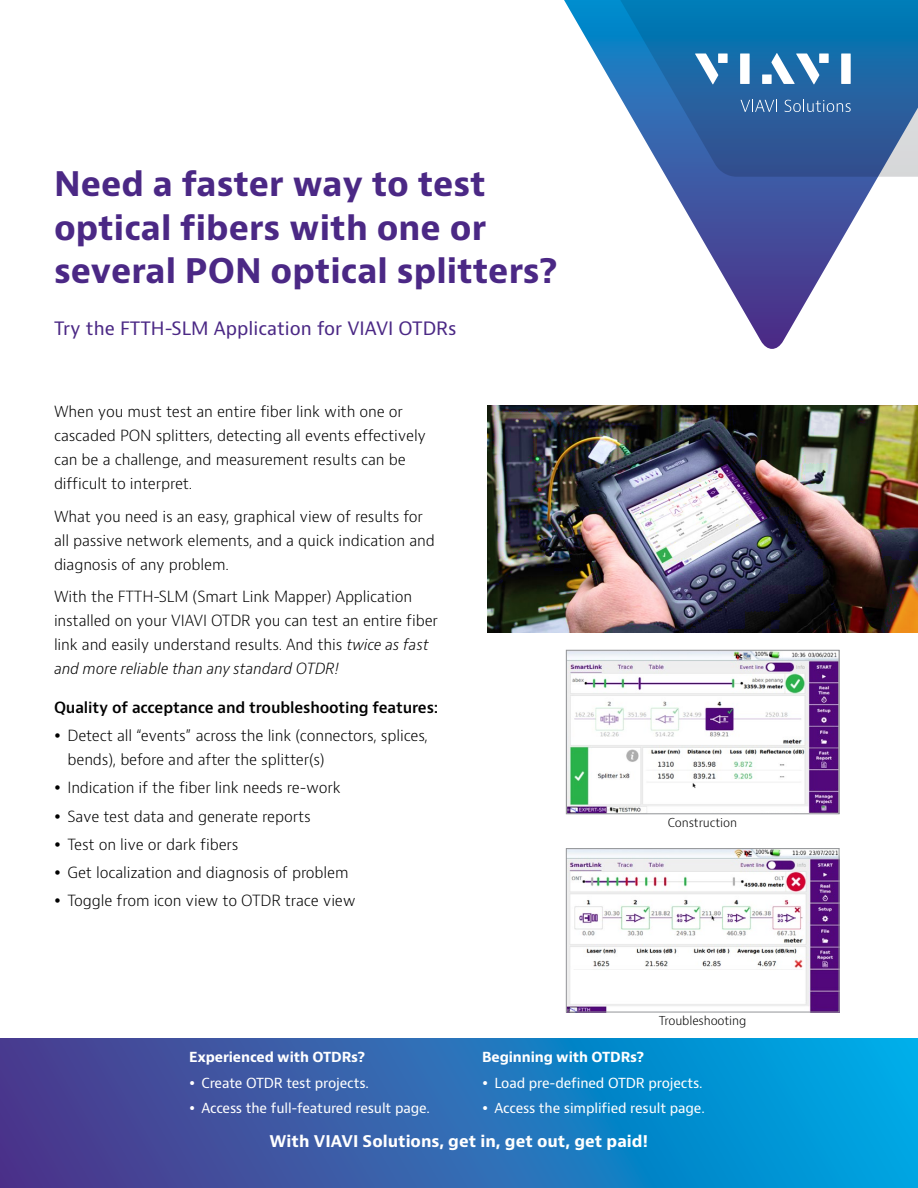
<style>
.page{position:relative;width:918px;height:1188px;background:#fff}
.page>*{position:absolute;margin:0;border:0;box-sizing:border-box;transform-origin:0 0}
.t1{font:700 33px/43.5px "Bernino Sans";color:#4b2885}
.t2{font:18px "Bernino Sans";color:#4b2885}
.t3{font:700 15.75px "Bernino Sans";color:#fff}
.t4{font:300 15px/24px "Bernino Sans";letter-spacing:-.01em;color:#000}
.t5{font:600 15px "Bernino Sans";letter-spacing:-.01em;color:#000}
.t6{font:13.5px/25.2px "Bernino Sans";letter-spacing:-.01em;color:#fff}
.t7{font:700 13.5px "Bernino Sans";letter-spacing:-.01em;color:#fff}
.t8{font:300 12px "Bernino Sans";letter-spacing:-.01em;color:#000}
.s1{font-style:italic}
</style>
<div class="page">
<svg style="left:666px;top:177px;width:212px;height:172px"></svg>
<svg style="left:564px;top:0;width:354px;height:177px"></svg>
<svg style="left:741px;top:100px;width:36px;height:12px"></svg>
<svg style="left:785px;top:99px;width:66px;height:13px"></svg>
<svg style="left:695px;top:54px;width:23px;height:30px"></svg>
<div style="left:718px;top:54px;width:10px;height:9px;background:#fff"></div>
<div style="left:740px;top:54px;width:10px;height:30px;background:#fff"></div>
<div style="left:819px;top:54px;width:10px;height:9px;background:#fff"></div>
<div style="left:841px;top:54px;width:10px;height:30px;background:#fff"></div>
<svg style="left:771px;top:53px;width:48px;height:31px"></svg>
<div style="left:762px;top:74px;width:10px;height:10px;background:#fff"></div>
<svg style="left:0;top:1038px;width:918px;height:150px;background:#2470b7"></svg>
<img style="left:487px;top:405px;width:431px;height:227px">
<img style="left:568px;top:652px;width:269px;height:160px">
<div style="left:566px;top:650px;width:273px;height:164px;border:1px solid #939598"></div>
<img style="left:568px;top:850px;width:269px;height:160px">
<div style="left:566px;top:848px;width:273px;height:164px;border:1px solid #939598"></div>
<svg style="left:190px;top:1081px;width:4px;height:4px"></svg>
<svg style="left:190px;top:1106px;width:4px;height:4px"></svg>
<svg style="left:483px;top:1081px;width:4px;height:4px"></svg>
<svg style="left:483px;top:1106px;width:4px;height:4px"></svg>
<h1 class="t1" style="left:54px;top:163px;width:505px">Need a faster way to test optical fibers with one or several PON optical splitters?</h1>
<p class="t2" style="left:54px;top:316px;width:404px">Try the FTTH-SLM Application for VIAVI OTDRs</p>
<p class="t4" style="left:54px;top:400px;width:374px">When you must test an entire fiber link with one or cascaded PON splitters, detecting all events effectively can be a challenge, and measurement results can be difficult to interpret.</p>
<p class="t4" style="left:54px;top:504px;width:382px">What you need is an easy, graphical view of results for all passive network elements, and a quick indication and diagnosis of any problem.</p>
<p class="t4" style="left:54px;top:585px;width:386px">With the FTTH-SLM (Smart Link Mapper) Application installed on your VIAVI OTDR you can test an entire fiber link and easily understand results. And this <span class="s1">twice as fast and more reliable than any standard OTDR!</span></p>
<p class="t5" style="left:54px;top:698px;width:386px">Quality of acceptance and troubleshooting features:</p>
<p class="t4" style="left:68px;top:724px;width:362px">Detect all “events” across the link (connectors, splices, bends), before and after the splitter(s)</p>
<p class="t4" style="left:68px;top:774px;width:290px;line-height:28.2px">Indication if the fiber link needs re-work Save test data and generate reports<br>Test on live or dark fibers<br>Get localization and diagnosis of problem Toggle from icon view to OTDR trace view</p>
<p class="t8" style="left:668px;top:815px;width:71px">Construction</p>
<p class="t8" style="left:659px;top:1013px;width:89px">Troubleshooting</p>
<p class="t7" style="left:189px;top:1049px;width:178px">Experienced with OTDRs?</p>
<p class="t6" style="left:201px;top:1070px;width:230px">Create OTDR test projects.<br>Access the full-featured result page.</p>
<p class="t7" style="left:482px;top:1049px;width:164px">Beginning with OTDRs?</p>
<p class="t6" style="left:495px;top:1071px;width:212px">Load pre-defined OTDR projects.<br>Access the simplified result page.</p>
<p class="t3" style="left:270px;top:1131px;width:380px">With VIAVI Solutions, get in, get out, get paid!</p>
</div>
